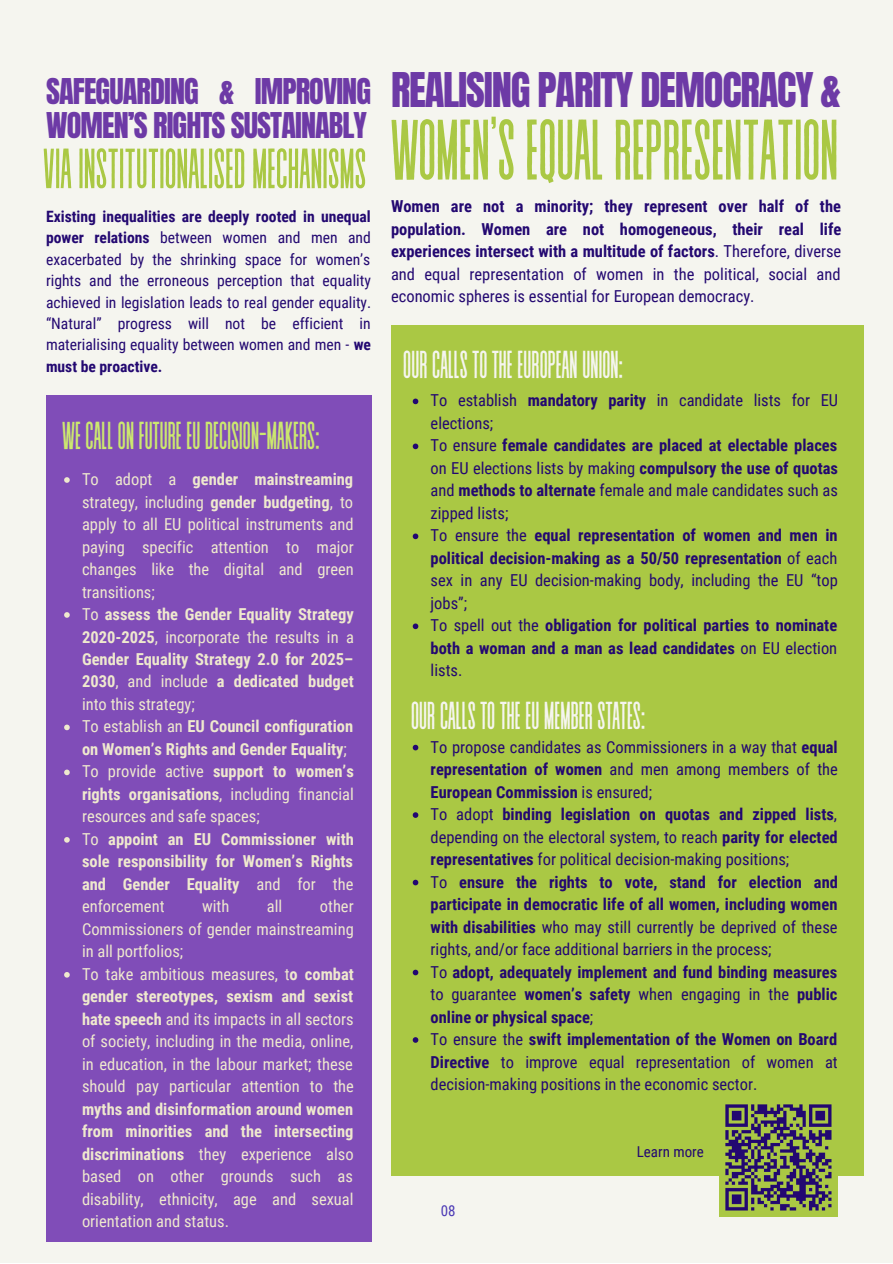
<style>
.page{position:relative;width:893px;height:1264px;background:#fff}
.page>*{position:absolute;margin:0;border:0;box-sizing:border-box;transform-origin:0 0}
.t1{font:85.5px "Revive 80 Tall";letter-spacing:-.03em;color:#aac844}
.t2{font:56.55px "Revive 80 Tall";letter-spacing:-.03em;color:#aac844}
.t3{font:40.65px "Anton";letter-spacing:-.03em;color:#6d3aa6}
.t4{font:39px "Revive 80 Tall";letter-spacing:-.03em;color:#f5f5ef}
.t5{font:39px "Revive 80 Tall";letter-spacing:-.03em;color:#cce86f}
.t6{font:30.15px/33.3px "Anton";letter-spacing:-.03em;color:#6d3aa6}
.t7{font:700 16.5px/22.5px "Roboto Condensed";color:#230871;text-align:justify}
.t8{font:16.5px/22.5px "Roboto Condensed";color:#efe9ce;text-align:justify}
.t9{font:16.5px/22.5px "Roboto Condensed";color:#230871;text-align:justify}
.t10{font:700 16.5px/22.5px "Roboto Condensed";color:#efe9ce;text-align:justify}
.t11{font:15.6px/21.3px "Roboto Condensed";color:#230871;text-align:justify}
.t12{font:15px "Roboto Condensed";color:#230871}
.t13{font:15px "Roboto Condensed";color:#4b39b5}
.s1{font-weight:700}
.s2{font-weight:400}
</style>
<div class="page">
<div style="left:0;top:0;width:892px;height:1262px;background:#f5f5ef"></div>
<div style="left:46px;top:395px;width:325px;height:846px;background:#804db8"></div>
<div style="left:391px;top:325px;width:472px;height:850px;background:#aac844"></div>
<img style="left:719px;top:1104px;width:118px;height:112px">
<svg style="left:64px;top:477px;width:6px;height:6px"></svg>
<svg style="left:64px;top:612px;width:6px;height:5px"></svg>
<svg style="left:64px;top:724px;width:6px;height:6px"></svg>
<svg style="left:64px;top:769px;width:6px;height:6px"></svg>
<svg style="left:64px;top:837px;width:6px;height:5px"></svg>
<svg style="left:64px;top:972px;width:6px;height:5px"></svg>
<svg style="left:412px;top:398px;width:6px;height:6px"></svg>
<svg style="left:412px;top:443px;width:6px;height:6px"></svg>
<svg style="left:412px;top:533px;width:6px;height:6px"></svg>
<svg style="left:412px;top:623px;width:6px;height:6px"></svg>
<svg style="left:412px;top:744px;width:6px;height:6px"></svg>
<svg style="left:412px;top:812px;width:6px;height:5px"></svg>
<svg style="left:412px;top:879px;width:6px;height:6px"></svg>
<svg style="left:412px;top:969px;width:6px;height:6px"></svg>
<svg style="left:412px;top:1037px;width:6px;height:5px"></svg>
<p class="t6" style="left:46px;top:75px;width:326px">SAFEGUARDING &amp; IMPROVING<br>WOMEN’S RIGHTS SUSTAINABLY</p>
<p class="t2" style="left:42px;top:140px;width:327px">VIAINSTITUTIONALISEDMECHANISMS</p>
<p class="t11" style="left:46px;top:206px;width:326px"><span class="s1">Existing inequalities are deeply rooted in unequal power relations</span> between women and men and exacerbated by the shrinking space for women’s rights and the erroneous perception that equality achieved in legislation leads to real gender equality. “Natural” progress will not be efficient in materialising equality between women and men - <span class="s1">we must be proactive.</span></p>
<p class="t5" style="left:62px;top:416px;width:259px">WECALLONFUTUREEUDECISION-MAKERS:</p>
<p class="t8" style="left:82px;top:468px;width:273px">To adopt a <span class="s1">gender mainstreaming </span>strategy, including <span class="s1">gender budgeting</span>, to apply to all EU political instruments and paying specific attention to major changes like the digital and green transitions;</p>
<p class="t10" style="left:82px;top:603px;width:273px"><span class="s2">To</span> assess the Gender Equality Strategy 2020-2025<span class="s2">, incorporate the results in a </span>Gender Equality Strategy 2.0 for 2025– 2030<span class="s2">, and include</span> a dedicated budget <span class="s2">into this strategy;</span></p>
<p class="t10" style="left:82px;top:715px;width:272px"><span class="s2">To establish an</span> EU Council configuration on Women’s Rights and Gender Equality<span class="s2">;</span></p>
<p class="t8" style="left:82px;top:760px;width:273px">To provide active <span class="s1">support to women’s rights organisations</span>, including financial resources and safe spaces;</p>
<p class="t10" style="left:82px;top:828px;width:273px"><span class="s2">To</span> appoint an EU Commissioner with sole responsibility for Women’s Rights and Gender Equality <span class="s2">and for the enforcement</span></p>
<p class="t8" style="left:82px;top:895px;width:273px;text-indent:238px">other Commissioners of gender mainstreaming in all portfolios;</p>
<p class="t8" style="left:82px;top:963px;width:273px">To take ambitious measures, t<span class="s1">o combat gender stereotypes, sexism and sexist hate speech</span> and its impacts in all sectors of society, including in the media, online, in education, in the labour market; these should pay particular attention to the <span class="s1">myths and disinformation around women from minorities and the intersecting discriminations</span> they experience also based on other grounds such as disability, ethnicity, age and sexual orientation and status.</p>
<p class="t8" style="left:202px;top:895px;width:29px">with</p>
<p class="t8" style="left:267px;top:895px;width:17px">all</p>
<p class="t3" style="left:391px;top:61px;width:451px">REALISING PARITY DEMOCRACY &amp;</p>
<p class="t1" style="left:390px;top:106px;width:451px">WOMEN’SEQUALREPRESENTATION</p>
<p class="t7" style="left:391px;top:195px;width:452px">Women are not a minority; they represent over half of the population. Women are not homogeneous, their real life experiences intersect with a multitude of factors<span class="s2">. Therefore, diverse and equal representation of women in the political, social and economic spheres is essential for European democracy.</span></p>
<p class="t4" style="left:402px;top:345px;width:222px">OURCALLSTOTHEEUROPEANUNION:</p>
<p class="t9" style="left:430px;top:389px;width:409px">To establish <span class="s1">mandatory parity</span> in candidate lists for EU elections;</p>
<p class="t7" style="left:430px;top:434px;width:409px"><span class="s2">To ensure</span> female candidates are placed at electable places <span class="s2">on EU elections lists by making</span> compulsory the use of quotas <span class="s2">and</span> methods to alternate <span class="s2">female and male candidates such as zipped lists;</span></p>
<p class="t7" style="left:430px;top:524px;width:408px"><span class="s2">To ensure the</span> equal representation of women and men in political decision-making as a 50/50 representation <span class="s2">of each sex in any EU decision-making body, including the EU “top jobs”;</span></p>
<p class="t7" style="left:430px;top:614px;width:408px"><span class="s2">To spell out the</span> obligation for political parties to nominate both a woman and a man as lead candidates <span class="s2">on EU election lists.</span></p>
<p class="t4" style="left:410px;top:695px;width:237px">OURCALLSTOTHEEUMEMBERSTATES:</p>
<p class="t9" style="left:430px;top:735px;width:409px">To propose candidates as Commissioners in a way that <span class="s1">equal representation of women</span> and men among members of the <span class="s1">European Commission</span> is ensured;</p>
<p class="t9" style="left:430px;top:803px;width:408px">To adopt <span class="s1">binding legislation on quotas and zipped lists</span>, depending on the electoral system, to reach <span class="s1">parity for elected representatives</span> for political decision-making positions;</p>
<p class="t7" style="left:430px;top:870px;width:409px"><span class="s2">To</span> ensure the rights to vote, stand for election and participate in democratic life of all women, including women with disabilities <span class="s2">who may still currently be deprived of these rights, and/or face additional barriers in the process;</span></p>
<p class="t7" style="left:430px;top:960px;width:408px"><span class="s2">To</span> adopt, adequately implement and fund binding measures <span class="s2">to guarantee</span> women’s safety <span class="s2">when engaging in the</span> public online or physical space<span class="s2">;</span></p>
<p class="t9" style="left:430px;top:1028px;width:408px">To ensure the <span class="s1">swift implementation of the Women on Board Directive</span> to improve equal representation of women at decision-making positions in the economic sector.</p>
<p class="t13" style="left:441px;top:1202px;width:16px">08</p>
<p class="t12" style="left:636px;top:1142px;width:68px">Learn more</p>
</div>
